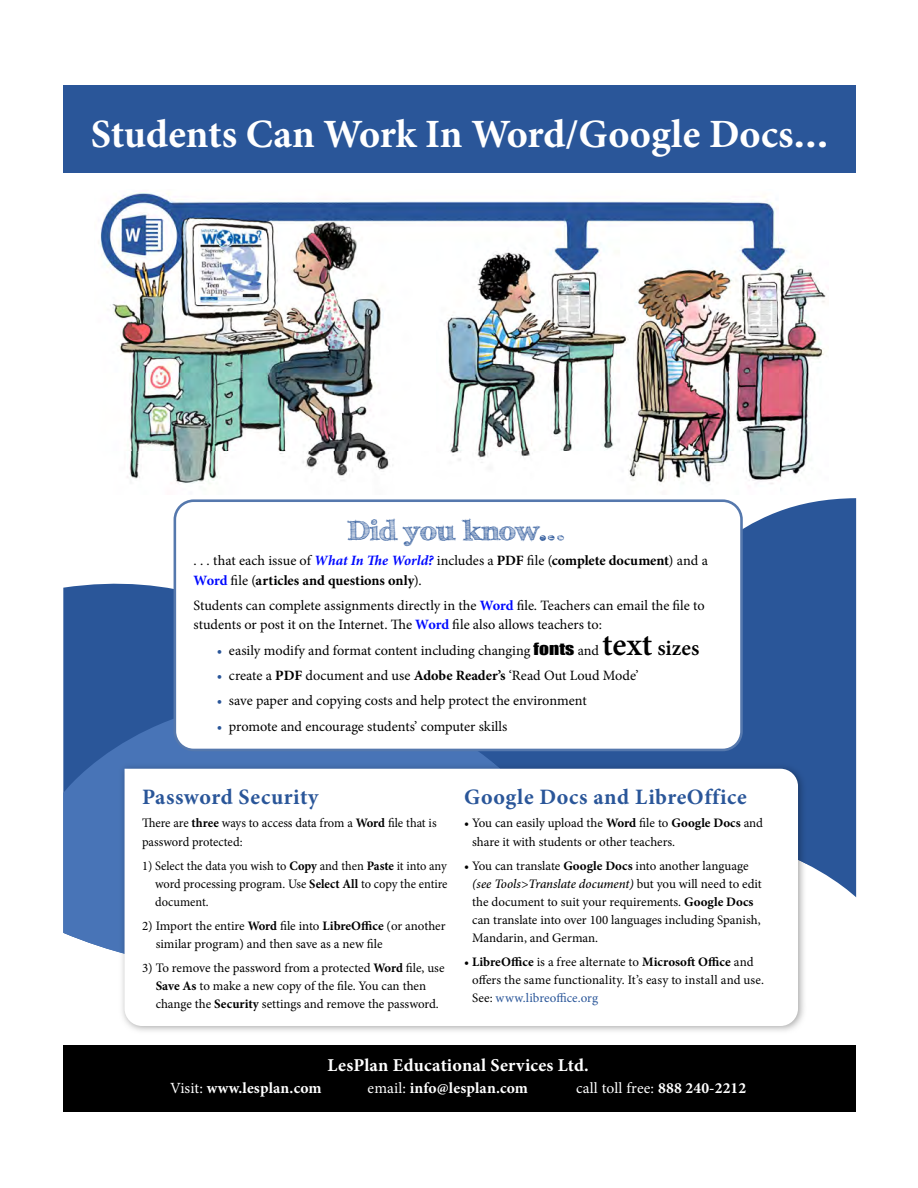
<style>
.page{position:relative;width:918px;height:1188px;background:#fff}
.page>*{position:absolute;margin:0;border:0;box-sizing:border-box;transform-origin:0 0}
.t1{font:700 40.2px "Minion Pro";color:#fff}
.t2{font:700 27.15px "FFF Tusj";letter-spacing:.02em;color:#2a5699}
.t3{font:700 22.05px "Minion Pro";letter-spacing:.025em;color:#2a5699}
.t4{font:600 22.05px "Minion Pro";color:#000}
.t5{font:700 18.15px "Minion Pro";letter-spacing:.01em;color:#fff}
.t6{font:700 15.6px "Minion Pro";letter-spacing:.01em;color:#fff}
.t7{font:15.6px "Minion Pro";letter-spacing:.01em;color:#fff}
.t8{font:14.25px/19.5px "Minion Pro";color:#000}
.t9{font:12.9px/18.1px "Minion Pro";color:#000}
.t10{font:12.9px/18.1px "Minion Pro";color:#000;text-align:justify;scale:.96 1}
.s1{font-weight:700;font-style:italic;color:#0009ff}
.s2{font-weight:700}
.s3{font-weight:700;color:#0009ff}
.s4{color:#2a5699}
.s5{font-family:"Impact";font-size:15.6px}
.s6{font-size:32.4px}
.s7{font-weight:500;font-style:italic}
.s8{font-weight:400}
</style>
<div class="page">
<svg style="left:63px;top:498px;width:793px;height:512px;fill:#2a5699"></svg>
<svg style="left:63px;top:678px;width:497px;height:332px;background:#587eb7"></svg>
<div style="left:63px;top:86px;width:793px;height:87px;background:#2a5699"></div>
<div style="left:63px;top:1046px;width:793px;height:66px;background:#000"></div>
<img style="left:100px;top:192px;width:726px;height:292px">
<svg style="left:193px;top:226px;width:75px;height:79px"></svg>
<img style="left:198px;top:228px;width:65px;height:77px">
<img style="left:558px;top:280px;width:33px;height:48px">
<svg style="left:747px;top:283px;width:32px;height:53px"></svg>
<img style="left:747px;top:283px;width:31px;height:52px">
<svg style="left:174px;top:499px;width:569px;height:252px"></svg>
<img style="left:560px;top:763px;width:247px;height:121px">
<img style="left:119px;top:763px;width:441px;height:208px">
<svg style="left:125px;top:769px;width:673px;height:257px"></svg>
<h1 class="t1" style="left:91px;top:119px;width:739px">Students Can Work In Word/Google Docs...</h1>
<h2 class="t2" style="left:348px;top:515px;width:222px">Did you know…</h2>
<p class="t8" style="left:194px;top:552px;width:516px">. . . that each issue of <span class="s1">What In The World?</span> includes a <span class="s2">PDF</span> file (<span class="s2">complete document</span>) and a<br><span class="s3">Word</span> file (<span class="s2">articles and questions only</span>).</p>
<p class="t8" style="left:194px;top:597px;width:513px">Students can complete assignments directly in the <span class="s3">Word</span> file. Teachers can email the file to students or post it on the Internet. The <span class="s3">Word</span> file also allows teachers to:</p>
<p class="t8" style="left:217px;top:642px;width:384px"><span class="s4">•</span> easily modify and format content including changing <span class="s5">FONTS</span> and</p>
<h3 class="t4" style="left:602px;top:634px;width:99px"><span class="s6">text</span> sizes</h3>
<p class="t8" style="left:217px;top:667px;width:423px"><span class="s4">•</span> create a <span class="s2">PDF</span> document and use <span class="s2">Adobe Reader’s</span> ‘Read Out Loud Mode’</p>
<p class="t8" style="left:217px;top:692px;width:371px"><span class="s4">•</span> save paper and copying costs and help protect the environment</p>
<p class="t8" style="left:217px;top:717px;width:292px"><span class="s4">•</span> promote and encourage students’ computer skills</p>
<h3 class="t3" style="left:142px;top:788px;width:178px">Password Security</h3>
<p class="t9" style="left:142px;top:815px;width:296px">There are <span class="s2">three</span> ways to access data from a <span class="s2">Word</span> file that is password protected:</p>
<p class="t10" style="left:155px;top:858px;width:306px;text-indent:-13px">1) Select the data you wish to <span class="s2">Copy</span> and then <span class="s2">Paste</span> it into any word processing program. Use <span class="s2">Select All</span> to copy the entire document.</p>
<p class="t9" style="left:156px;top:918px;width:291px;text-indent:-14px">2) Import the entire <span class="s2">Word</span> file into <span class="s2">LibreOffice</span> (or another similar program) and then save as a new file</p>
<p class="t9" style="left:156px;top:960px;width:290px;text-indent:-14px">3) To remove the password from a protected <span class="s2">Word</span> file, use<br><span class="s2">Save As</span> to make a new copy of the file. You can then change the <span class="s2">Security</span> settings and remove the password.</p>
<h3 class="t3" style="left:464px;top:788px;width:284px">Google Docs and LibreOffice</h3>
<p class="t9" style="left:472px;top:815px;width:292px;text-indent:-8px">• You can easily upload the <span class="s2">Word</span> file to <span class="s2">Google Docs</span> and share it with students or other teachers.</p>
<p class="t9" style="left:472px;top:858px;width:291px;text-indent:-8px">• You can translate <span class="s2">Google Docs</span> into another language <span class="s7">(see Tools&gt;Translate document)</span> but you will need to edit the document to suit your requirements. <span class="s2">Google Docs </span>can translate into over 100 languages including Spanish, Mandarin, and German.</p>
<p class="t9" style="left:472px;top:954px;width:293px;text-indent:-8px">• <span class="s2">LibreOffice</span> is a free alternate to <span class="s2">Microsoft Office</span> and offers the same functionality. It’s easy to install and use.<br>See: <span class="s4">www.libreoffice.org</span></p>
<h3 class="t5" style="left:328px;top:1058px;width:263px">LesPlan Educational Services Ltd.</h3>
<p class="t6" style="left:170px;top:1082px;width:153px"><span class="s8">Visit:</span> www.lesplan.com</p>
<p class="t6" style="left:368px;top:1082px;width:162px"><span class="s8">email:</span> info@lesplan.com</p>
<p class="t7" style="left:576px;top:1082px;width:172px">call toll free: <span class="s2">888 240-2212</span></p>
</div>
